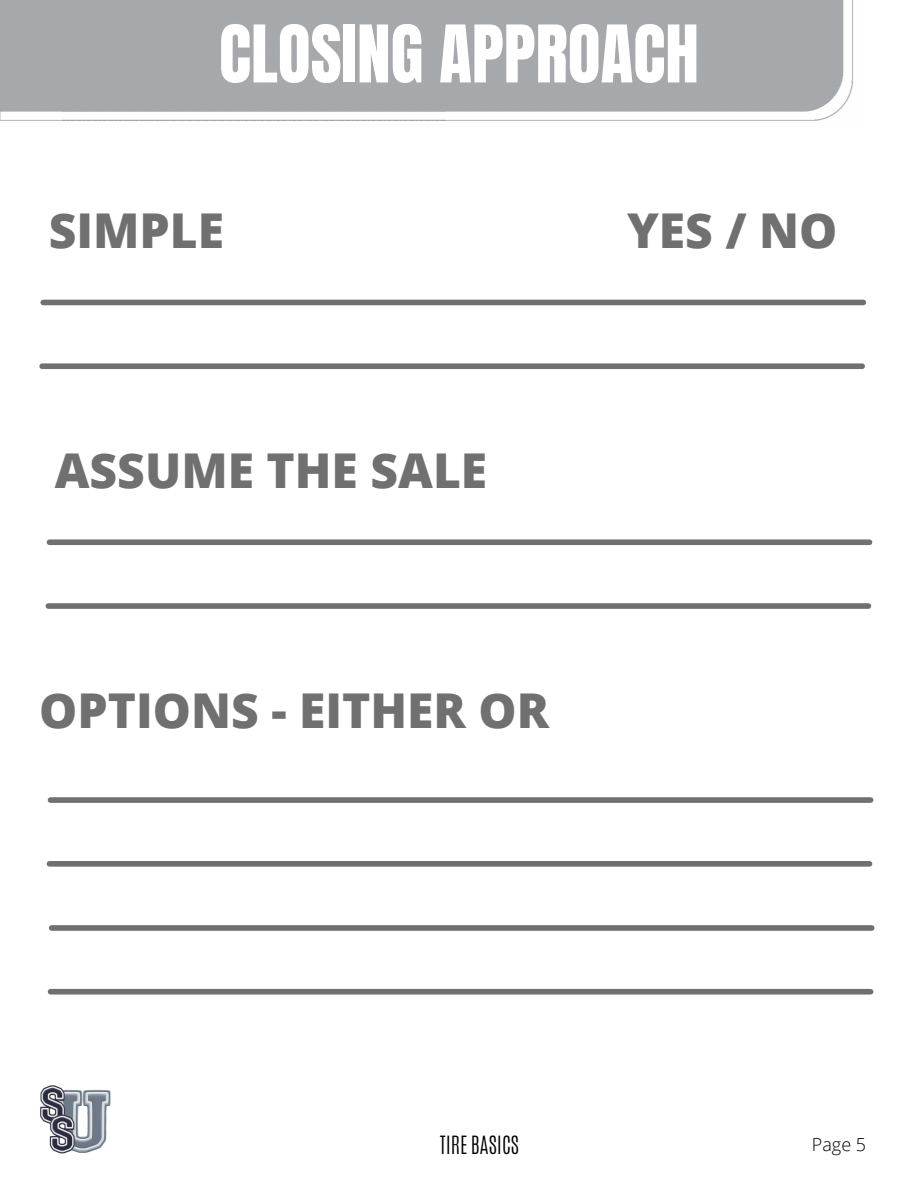
<style>
.page{position:relative;width:918px;height:1188px;background:#fff}
.page>*{position:absolute;margin:0;border:0;box-sizing:border-box;transform-origin:0 0}
.t1{font:67.5px "Anton";color:#fff}
.t2{font:800 48px "Open Sans";color:#707070}
.t3{font:300 21px "Antonio";color:#000}
.t4{font:300 18px "Open Sans";color:#000}
</style>
<div class="page">
<img style="left:40px;top:1085px;width:71px;height:69px">
<div style="left:43px;top:300px;width:820px;height:5px;background:#707070"></div>
<div style="left:42px;top:363px;width:820px;height:6px;background:#707070"></div>
<div style="left:49px;top:539px;width:821px;height:6px;background:#707070"></div>
<div style="left:48px;top:603px;width:820px;height:6px;background:#707070"></div>
<div style="left:51px;top:797px;width:820px;height:6px;background:#707070"></div>
<div style="left:49px;top:861px;width:821px;height:6px;background:#707070"></div>
<div style="left:52px;top:925px;width:820px;height:6px;background:#707070"></div>
<div style="left:51px;top:989px;width:820px;height:6px;background:#707070"></div>
<p class="t1" style="left:219px;top:6px;width:481px">CLOSING APPROACH</p>
<p class="t2" style="left:49px;top:196px;width:177px">SIMPLE</p>
<p class="t2" style="left:627px;top:196px;width:212px">YES / NO</p>
<p class="t2" style="left:55px;top:437px;width:434px">ASSUME THE SALE</p>
<p class="t2" style="left:39px;top:677px;width:511px">OPTIONS - EITHER OR</p>
<p class="t3" style="left:440px;top:1130px;width:81px">TIRE BASICS</p>
<p class="t4" style="left:812px;top:1131px;width:56px">Page 5</p>
</div>
